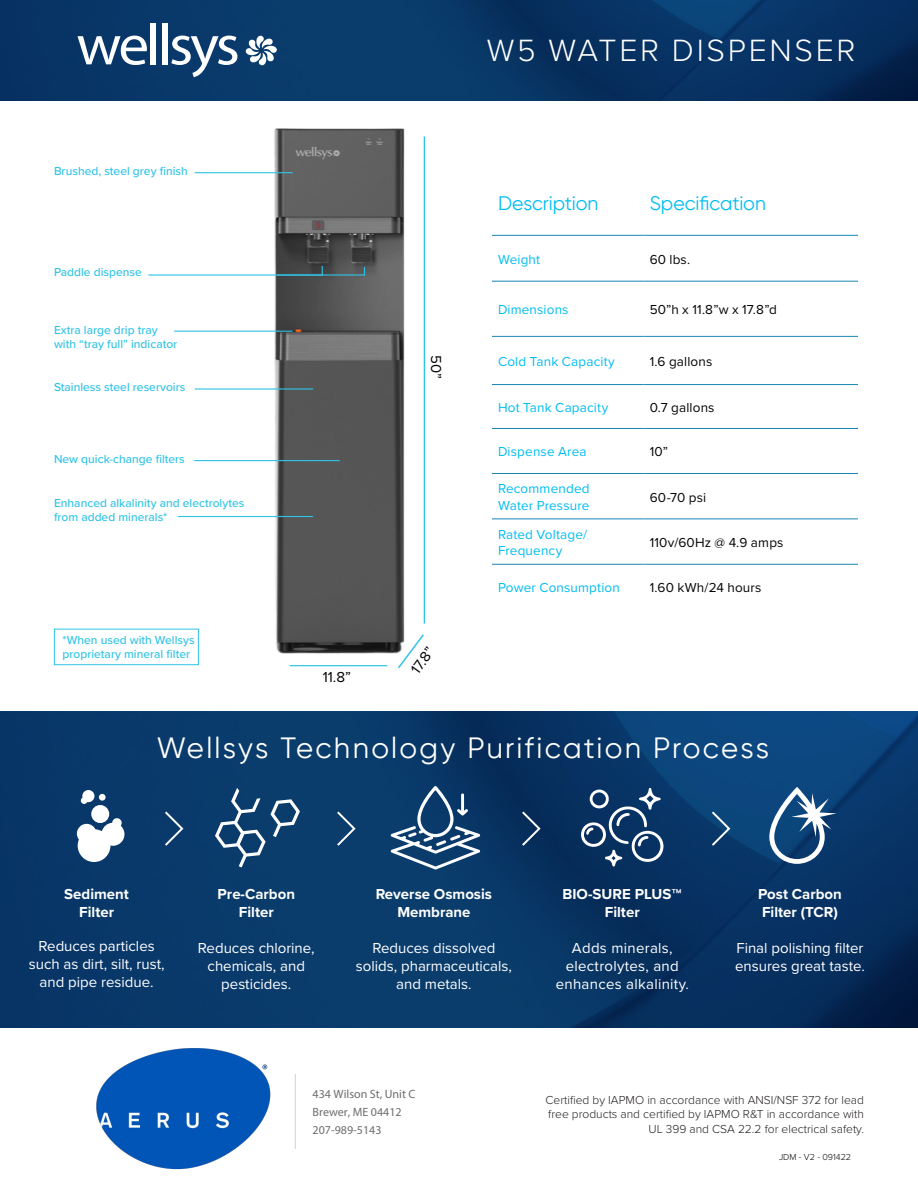
<style>
.page{position:relative;width:918px;height:1188px;background:#fff}
.page>*{position:absolute;margin:0;border:0;box-sizing:border-box;transform-origin:0 0}
.t1{font:300 31.95px "Proxima Nova";letter-spacing:.085em;color:#fff}
.t2{font:29.25px "Gilroy";letter-spacing:.075em;color:#fff}
.t3{font:19.5px "Gilroy";letter-spacing:-.005em;color:#01bdf2}
.Filters{font:15px/18px "Proxima Nova";color:#fff;text-align:center}
.Filters-2{font:700 15px/18px "Proxima Nova";color:#fff;text-align:center}
.Filters-3{font:15px/18px "Proxima Nova";letter-spacing:.02em;color:#fff;text-align:center}
.t4{font:15px "Proxima Nova";color:#040503}
.t5{font:13.5px/16.2px "Proxima Nova";letter-spacing:.01em;color:#01bdf2}
.t6{font:13.5px "Proxima Nova";letter-spacing:.01em;color:#040503}
.Filters-4{font:500 12px/14.4px "Proxima Nova";color:#31c3e6}
.t7{font:300 12px "Proxima Nova";color:#231f20}
.t8{font:12px/18px "Myriad Pro";color:#6c6d70}
.Filters-5{font:300 9px "Proxima Nova";color:#040503}
.s1{font-family:"Basic Sans";font-weight:400}
</style>
<div class="page">
<img style="left:239px;top:128px;width:187px;height:539px">
<img style="left:0;top:712px;width:918px;height:316px">
<svg style="left:215px;top:788px;width:85px;height:80px;background:#2c5780"></svg>
<svg style="left:77px;top:818px;width:48px;height:44px"></svg>
<div style="left:91px;top:805px;width:18px;height:18px;background:#fff;border-radius:50%"></div>
<svg style="left:81px;top:790px;width:13px;height:14px"></svg>
<div style="left:99px;top:794px;width:7px;height:7px;background:#fff;border-radius:50%"></div>
<svg style="left:769px;top:787px;width:68px;height:77px"></svg>
<svg style="left:163px;top:809px;width:22px;height:39px"></svg>
<svg style="left:335px;top:809px;width:22px;height:39px"></svg>
<svg style="left:520px;top:809px;width:22px;height:39px"></svg>
<svg style="left:710px;top:809px;width:22px;height:39px"></svg>
<svg style="left:391px;top:786px;width:89px;height:84px;background:#385f86"></svg>
<img style="left:0;top:0;width:918px;height:100px">
<svg style="left:78px;top:36px;width:69px;height:29px"></svg>
<div style="left:151px;top:23px;width:5px;height:41px;background:#fff"></div>
<div style="left:162px;top:23px;width:5px;height:41px;background:#fff"></div>
<svg style="left:171px;top:36px;width:66px;height:41px"></svg>
<svg style="left:246px;top:36px;width:31px;height:29px"></svg>
<hr style="left:492px;top:235px;width:152px;height:1px;background:#1886b6">
<hr style="left:644px;top:235px;width:214px;height:1px;background:#1886b6">
<hr style="left:492px;top:281px;width:152px;height:1px;background:#1886b6">
<hr style="left:644px;top:281px;width:214px;height:1px;background:#1886b6">
<hr style="left:492px;top:336px;width:152px;height:1px;background:#1886b6">
<hr style="left:644px;top:336px;width:214px;height:1px;background:#1886b6">
<hr style="left:492px;top:384px;width:152px;height:1px;background:#1886b6">
<hr style="left:644px;top:384px;width:214px;height:1px;background:#1886b6">
<hr style="left:492px;top:428px;width:152px;height:1px;background:#1886b6">
<hr style="left:644px;top:428px;width:214px;height:1px;background:#1886b6">
<hr style="left:492px;top:519px;width:152px;height:1px;background:#1886b6">
<hr style="left:644px;top:519px;width:214px;height:1px;background:#1886b6">
<hr style="left:492px;top:564px;width:152px;height:1px;background:#1886b6">
<hr style="left:644px;top:564px;width:214px;height:1px;background:#1886b6">
<hr style="left:492px;top:473px;width:152px;height:1px;background:#1886b6">
<hr style="left:644px;top:473px;width:214px;height:1px;background:#1886b6">
<hr style="left:424px;top:136px;width:1px;height:488px;background:#31c3e6">
<svg style="left:581px;top:788px;width:83px;height:79px;background:#35577e"></svg>
<hr style="left:290px;top:665px;width:97px;height:1px;background:#31c3e6">
<svg style="left:396px;top:633px;width:29px;height:36px"></svg>
<hr style="left:174px;top:331px;width:119px;height:1px;background:#31c3e6">
<hr style="left:194px;top:460px;width:146px;height:1px;background:#31c3e6">
<hr style="left:178px;top:516px;width:135px;height:1px;background:#31c3e6">
<div style="left:54px;top:629px;width:145px;height:36px;border:1px solid #31c3e6"></div>
<hr style="left:195px;top:172px;width:98px;height:1px;background:#31c3e6">
<svg style="left:148px;top:265px;width:218px;height:11px"></svg>
<hr style="left:195px;top:388px;width:118px;height:2px;background:#31c3e6">
<hr style="left:295px;top:1074px;width:1px;height:75px;background:#d1d2d4">
<img style="left:96px;top:1048px;width:175px;height:122px">
<p class="Filters-4" style="left:54px;top:164px;width:135px">Brushed, steel grey finish</p>
<p class="Filters-4" style="left:54px;top:265px;width:89px">Paddle dispense</p>
<p class="Filters-4" style="left:54px;top:322px;width:105px">Extra large drip tray</p>
<p class="Filters-4" style="left:54px;top:337px;width:125px">with “tray full” indicator</p>
<p class="Filters-4" style="left:54px;top:380px;width:133px">Stainless steel reservoirs</p>
<p class="Filters-4" style="left:54px;top:452px;width:132px">New quick-change filters</p>
<p class="Filters-4" style="left:54px;top:495px;width:192px">Enhanced alkalinity and electrolytes from added minerals*</p>
<p class="Filters-4" style="left:63px;top:632px;width:134px">*When used with Wellsys proprietary mineral filter</p>
<p class="t4" style="left:323px;top:666px;width:30px">11.8”</p>
<p class="t1" style="left:487px;top:26px;width:370px">W5 WATER DISPENSER</p>
<p class="t4" style="left:447px;top:355px;width:25px;rotate:90deg">50”</p>
<p class="t4" style="left:405px;top:666px;width:31px;rotate:-54deg">17.8”</p>
<p class="t3" style="left:498px;top:191px;width:102px">Description</p>
<p class="t3" style="left:650px;top:191px;width:118px">Specification</p>
<p class="t5" style="left:498px;top:250px;width:44px">Weight</p>
<p class="t6" style="left:650px;top:249px;width:42px">60 lbs.</p>
<p class="t5" style="left:498px;top:301px;width:72px">Dimensions</p>
<p class="t6" style="left:650px;top:300px;width:129px">50”h x 11.8”w x 17.8”d</p>
<p class="t5" style="left:498px;top:353px;width:118px">Cold Tank Capacity</p>
<p class="t6" style="left:650px;top:351px;width:64px">1.6 gallons</p>
<p class="t5" style="left:498px;top:399px;width:112px">Hot Tank Capacity</p>
<p class="t6" style="left:650px;top:397px;width:66px">0.7 gallons</p>
<p class="t5" style="left:498px;top:443px;width:90px">Dispense Area</p>
<p class="t6" style="left:650px;top:442px;width:20px">10”</p>
<p class="t5" style="left:498px;top:480px;width:93px">Recommended<br>Water Pressure</p>
<p class="t6" style="left:650px;top:487px;width:58px">60-70 psi</p>
<p class="t5" style="left:498px;top:526px;width:91px">Rated Voltage/<br>Frequency</p>
<p class="t6" style="left:650px;top:532px;width:135px">110v/60Hz @ 4.9 amps</p>
<p class="t5" style="left:498px;top:579px;width:123px">Power Consumption</p>
<p class="t6" style="left:650px;top:578px;width:113px">1.60 kWh/24 hours</p>
<p class="t2" style="left:157px;top:730px;width:614px">Wellsys Technology Purification Process</p>
<p class="Filters-2" style="left:64px;top:885px;width:66px">Sediment</p>
<p class="Filters-2" style="left:79px;top:903px;width:36px">Filter</p>
<p class="Filters" style="left:29px;top:937px;width:137px">Reduces particles such as dirt, silt, rust, and pipe residue.</p>
<p class="Filters-2" style="left:218px;top:885px;width:79px">Pre-Carbon</p>
<p class="Filters-2" style="left:239px;top:903px;width:36px">Filter</p>
<p class="Filters" style="left:198px;top:938px;width:118px">Reduces chlorine, chemicals, and pesticides.</p>
<p class="Filters-2" style="left:376px;top:885px;width:118px">Reverse Osmosis<br>Membrane</p>
<p class="Filters" style="left:356px;top:938px;width:158px">Reduces dissolved solids, pharmaceuticals, and metals.</p>
<p class="Filters-2" style="left:563px;top:885px;width:121px">BIO-SURE PLUS<span class="s1">™<br></span>Filter</p>
<p class="Filters-3" style="left:556px;top:938px;width:135px">Adds minerals, electrolytes, and enhances alkalinity.</p>
<p class="Filters-2" style="left:758px;top:885px;width:85px">Post Carbon</p>
<p class="Filters-2" style="left:762px;top:903px;width:77px">Filter (TCR)</p>
<p class="Filters" style="left:735px;top:938px;width:131px;text-align:left">Final polishing filter ensures great taste.</p>
<p class="t8" style="left:313px;top:1085px;width:104px">434 Wilson St, Unit C<br>Brewer, ME 04412<br>207-989-5143</p>
<p class="t7" style="left:546px;top:1091px;width:320px">Certified by IAPMO in accordance with ANSI/NSF 372 for lead</p>
<p class="t7" style="left:548px;top:1105px;width:317px">free products and certified by IAPMO R&amp;T in accordance with</p>
<p class="t7" style="left:648px;top:1120px;width:217px">UL 399 and CSA 22.2 for electrical safety.</p>
<p class="Filters-5" style="left:779px;top:1151px;width:74px">JDM - V2 - 091422</p>
</div>
